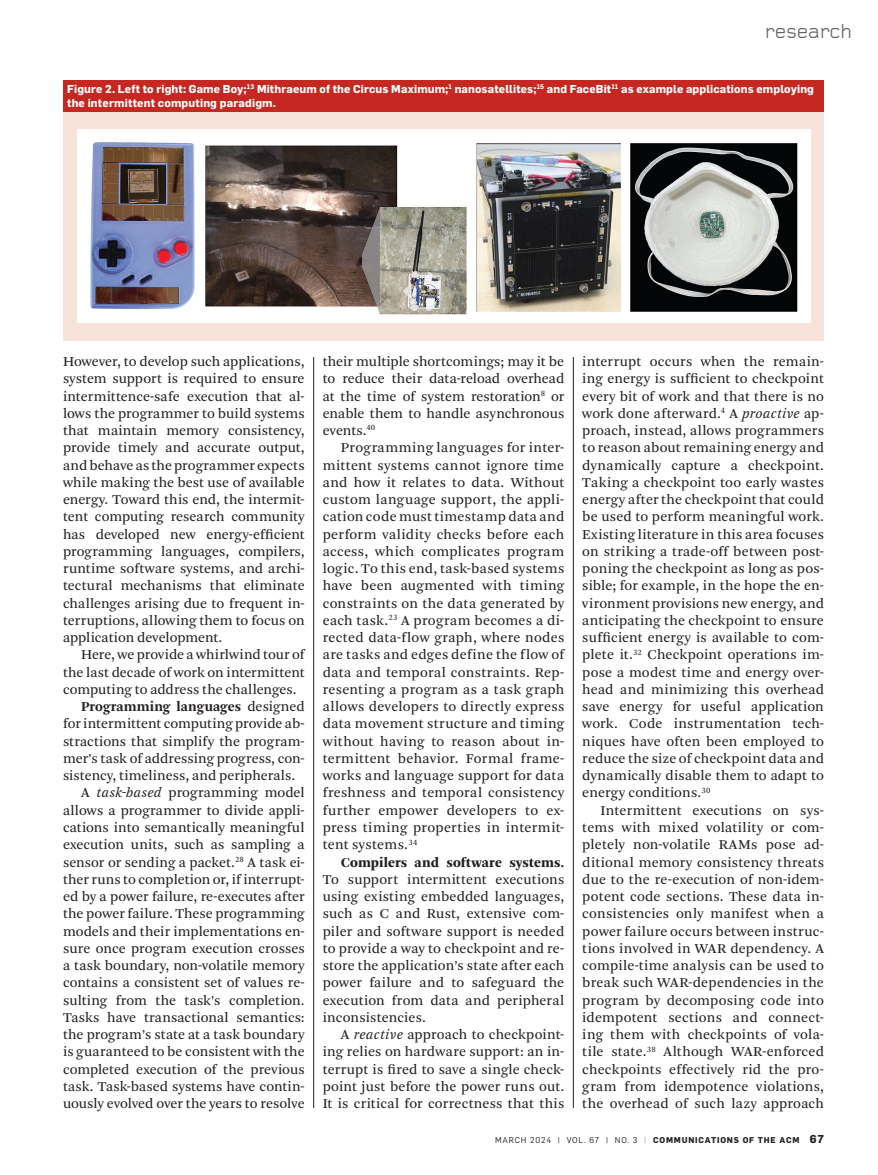
<style>
.page{position:relative;width:878px;height:1175px;background:#fff}
.page>*{position:absolute;margin:0;border:0;box-sizing:border-box;transform-origin:0 0}
.t1{font:21px "Foundry Gridnik";letter-spacing:-.015em;color:#636466}
.Text_justified_indent{font:14.25px/17.2px "Arnhem Blond";letter-spacing:.015em;color:#231f20;text-align:justify}
.Text_justified_no_indent{font:14.25px/17.2px "Arnhem Blond";color:#231f20;text-align:justify}
.Figure_Table_Title{font:700 11.25px/14.2px "Flama";letter-spacing:.015em;color:#fff}
.t2{font:700 8.25px "Flama";letter-spacing:.1em;color:#231f20}
.s1{font-family:"Arnhem";font-weight:700}
.s2{font-style:italic}
.s3{font-family:"Arnhem";font-weight:900}
.s4{font-weight:400}
.s5{font-weight:400;color:#949698}
.s6{font-size:11.25px}
</style>
<div class="page">
<hr style="left:573px;top:357px;width:1px;height:751px;background:#231f20">
<div style="left:63px;top:112px;width:761px;height:229px;background:#f7e3d9"></div>
<div style="left:63px;top:80px;width:761px;height:32px;background:#c52820"></div>
<div style="left:76px;top:130px;width:734px;height:193px;background:#fff"></div>
<img style="left:90px;top:142px;width:376px;height:173px">
<img style="left:630px;top:143px;width:168px;height:168px">
<img style="left:476px;top:143px;width:145px;height:169px">
<hr style="left:313px;top:357px;width:1px;height:751px;background:#231f20">
<h1 class="t1" style="left:764px;top:19px;width:89px">research</h1>
<p class="Figure_Table_Title" style="left:67px;top:81px;width:748px">Figure 2. Left to right: Game Boy;<sup>13</sup> Mithraeum of the Circus Maximum;<sup>1</sup> nanosatellites;<sup>15</sup> and FaceBit<sup>11</sup> as example applications employing the intermittent computing paradigm.</p>
<p class="Text_justified_no_indent" style="left:63px;top:353px;width:244px">However, to develop such applications, system support is required to ensure intermittence-safe execution that al&shy;lows the programmer to build systems that maintain memory consistency, provide timely and accurate output, and behave as the programmer expects while making the best use of available energy. Toward this end, the intermit&shy;tent computing research community has developed new energy-efficient programming languages, compilers, runtime software systems, and archi&shy;tectural mechanisms that eliminate challenges arising due to frequent in&shy;terruptions, allowing them to focus on application development.</p>
<p class="Text_justified_indent" style="left:63px;top:646px;width:244px;text-indent:18px">Here, we provide a whirlwind tour of the last decade of work on intermittent computing to address the challenges.</p>
<p class="Text_justified_indent" style="left:63px;top:698px;width:243px;text-indent:18px"><span class="s1">Programming languages</span> designed for intermittent computing provide ab&shy;stractions that simplify the program&shy;mer’s task of addressing progress, con&shy;sistency, timeliness, and peripherals.</p>
<p class="Text_justified_indent" style="left:63px;top:784px;width:244px;text-indent:18px">A <span class="s2">task-based</span> programming model allows a programmer to divide appli&shy;cations into semantically meaningful execution units, such as sampling a sensor or sending a packet.<sup>28</sup> A task ei&shy;ther runs to completion or, if interrupt&shy;ed by a power failure, re-executes after the power failure. These programming models and their implementations en&shy;sure once program execution crosses a task boundary, non-volatile memory contains a consistent set of values re&shy;sulting from the task’s completion.<br>Tasks have transactional semantics: the program’s state at a task boundary is guaranteed to be consistent with the completed execution of the previous task. Task-based systems have contin&shy;uously evolved over the years to resolve</p>
<p class="Text_justified_indent" style="left:322px;top:353px;width:243px">their multiple shortcomings; may it be to reduce their data-reload overhead at the time of system restoration<sup>8</sup> or enable them to handle asynchronous events.<sup>40</sup></p>
<p class="Text_justified_indent" style="left:322px;top:439px;width:244px;text-indent:18px">Programming languages for inter&shy;mittent systems cannot ignore time and how it relates to data. Without custom language support, the appli&shy;cation code must timestamp data and perform validity checks before each access, which complicates program logic. To this end, task-based systems have been augmented with timing constraints on the data generated by each task.<sup>23</sup> A program becomes a di&shy;rected data-flow graph, where nodes are tasks and edges define the flow of data and temporal constraints. Rep&shy;resenting a program as a task graph allows developers to directly express data movement structure and timing without having to reason about in&shy;termittent behavior. Formal frame&shy;works and language support for data freshness and temporal consistency further empower developers to ex&shy;press timing properties in intermit&shy;tent systems.<sup>34</sup></p>
<p class="Text_justified_indent" style="left:322px;top:853px;width:243px;text-indent:18px"><span class="s3">Compilers and software systems.<br></span>To support intermittent executions using existing embedded languages, such as C and Rust, extensive com&shy;piler and software support is needed to provide a way to checkpoint and re&shy;store the application’s state after each power failure and to safeguard the execution from data and peripheral inconsistencies.</p>
<p class="Text_justified_indent" style="left:322px;top:1026px;width:243px;text-indent:18px">A <span class="s2">reactive</span> approach to checkpoint&shy;ing relies on hardware support: an in&shy;terrupt is fired to save a single check&shy;point just before the power runs out.<br>It is critical for correctness that this</p>
<p class="Text_justified_indent" style="left:582px;top:353px;width:243px">interrupt occurs when the remain&shy;ing energy is sufficient to checkpoint every bit of work and that there is no work done afterward.<sup>4</sup> A <span class="s2">proactive</span> ap&shy;proach, instead, allows programmers to reason about remaining energy and dynamically capture a checkpoint.<br>Taking a checkpoint too early wastes energy after the checkpoint that could be used to perform meaningful work.<br>Existing literature in this area focuses on striking a trade-off between post&shy;poning the checkpoint as long as pos&shy;sible; for example, in the hope the en&shy;vironment provisions new energy, and anticipating the checkpoint to ensure sufficient energy is available to com&shy;plete it.<sup>32</sup> Checkpoint operations im&shy;pose a modest time and energy over&shy;head and minimizing this overhead save energy for useful application work. Code instrumentation tech&shy;niques have often been employed to reduce the size of checkpoint data and dynamically disable them to adapt to energy conditions.<sup>30</sup></p>
<p class="Text_justified_indent" style="left:582px;top:801px;width:243px;text-indent:18px">Intermittent executions on sys&shy;tems with mixed volatility or com&shy;pletely non-volatile RAMs pose ad&shy;ditional memory consistency threats due to the re-execution of non-idem&shy;potent code sections. These data in&shy;consistencies only manifest when a power failure occurs between instruc&shy;tions involved in WAR dependency. A compile-time analysis can be used to break such WAR-dependencies in the program by decomposing code into idempotent sections and connect&shy;ing them with checkpoints of vola&shy;tile state.<sup>38</sup> Although WAR-enforced checkpoints effectively rid the pro&shy;gram from idempotence violations, the overhead of such lazy approach</p>
<p class="t2" style="left:495px;top:1134px;width:330px"><span class="s4">MARCH 2024 | VOL. 67 | NO. 3</span> <span class="s5">|</span> COMMUNICATIONS OF THE ACM <span class="s6">67</span></p>
</div>
